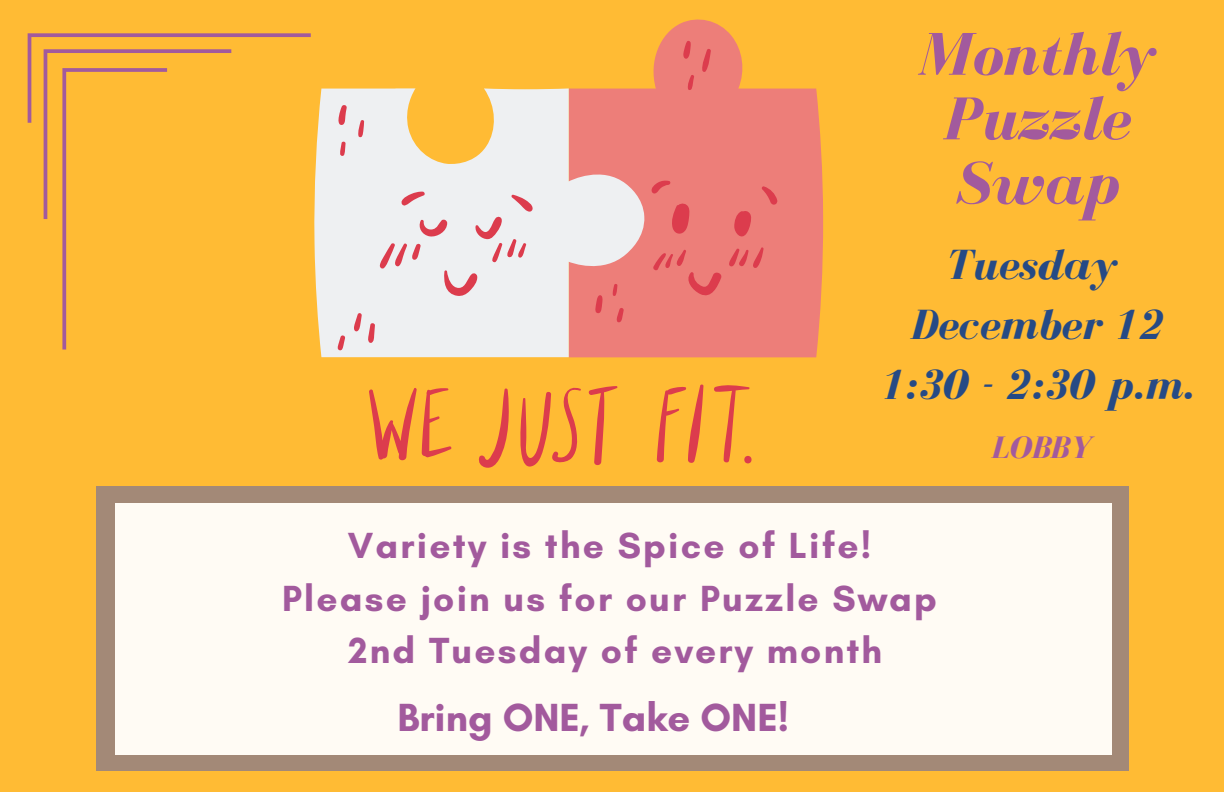
<style>
.page{position:relative;width:1224px;height:792px;background:#ffbb34}
.page>*{position:absolute;margin:0;border:0;box-sizing:border-box;transform-origin:0 0}
.t1{font:italic 700 62.2px/64.4px "Bodoni FLF";color:#a25a9d;text-align:center}
.t2{font:italic 700 43.6px "Bodoni FLF";color:#264a85}
.t3{font:700 40px "Glacial Indifference";color:#a25a9d}
.t4{font:700 37px "Glacial Indifference";letter-spacing:.06em;color:#a25a9d}
.t5{font:italic 700 32px "Bodoni FLF";color:#a25a9d}
</style>
<div class="page">
<div style="left:96px;top:486px;width:1033px;height:285px;background:#a38977"></div>
<div style="left:115px;top:503px;width:996px;height:252px;background:#fffbf4"></div>
<svg style="left:662px;top:20px;width:161px;height:337px;fill:#ed7e79"></svg>
<svg style="left:314px;top:88px;width:24px;height:269px;background:#efe9db"></svg>
<svg style="left:338px;top:40px;width:440px;height:428px"></svg>
<svg style="left:28px;top:33px;width:283px;height:317px"></svg>
<p class="t1" style="left:918px;top:22px;width:238px">Monthly<br>Puzzle<br>Swap</p>
<p class="t2" style="left:945px;top:242px;width:174px">Tuesday</p>
<p class="t2" style="left:909px;top:302px;width:256px">December 12</p>
<p class="t2" style="left:879px;top:362px;width:317px">1:30 - 2:30 p.m.</p>
<p class="t5" style="left:991px;top:430px;width:101px">LOBBY</p>
<p class="t4" style="left:348px;top:523px;width:525px">Variety is the Spice of Life!</p>
<p class="t4" style="left:282px;top:576px;width:656px">Please join us for our Puzzle Swap</p>
<p class="t4" style="left:348px;top:628px;width:535px">2nd Tuesday of every month</p>
<p class="t3" style="left:397px;top:693px;width:393px">Bring ONE, Take ONE!</p>
</div>
